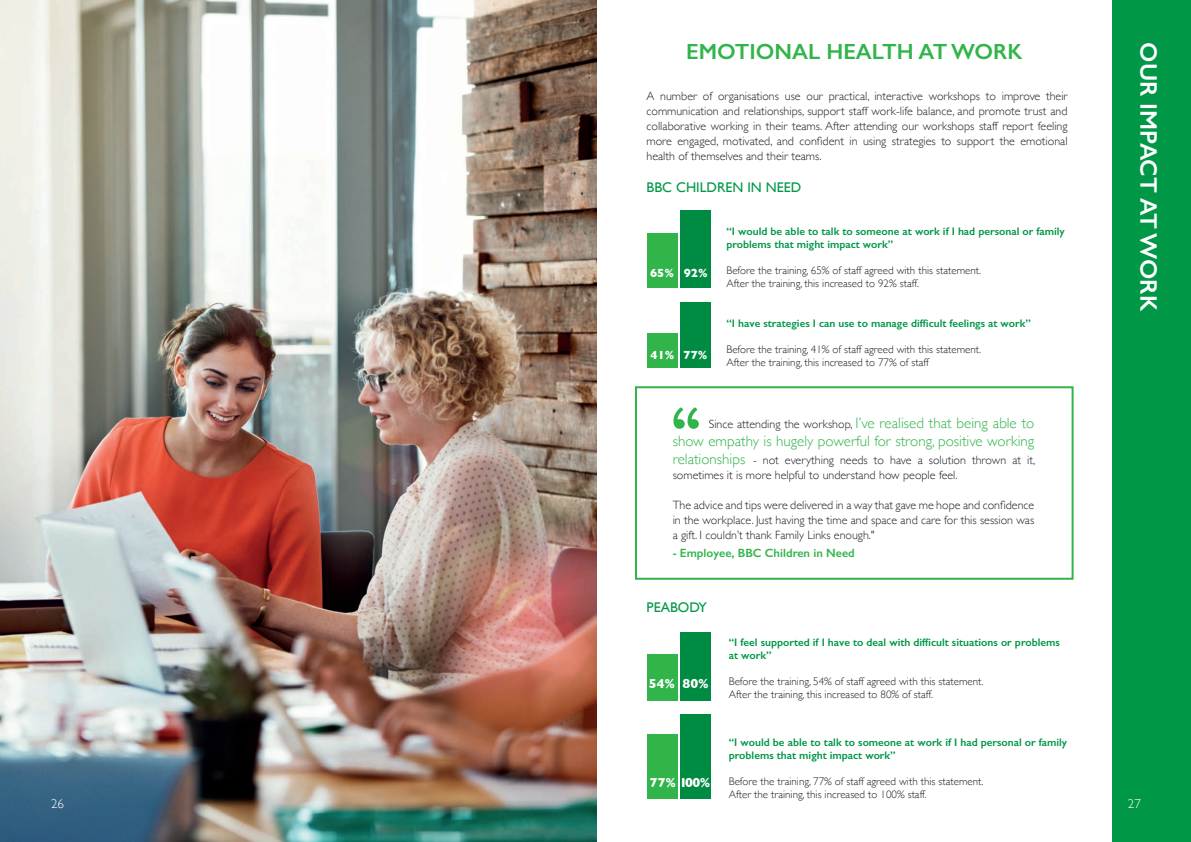
<style>
.page{position:relative;width:1191px;height:842px;background:#fff}
.page>*{position:absolute;margin:0;border:0;box-sizing:border-box;transform-origin:0 0}
.Title_orange{font:600 24px "Gill Sans";color:#fff}
.Title_orange-2{font:600 22px "Gill Sans";color:#31b44a}
.Paragraph_Slightly_B{font:300 15px/18px "Gill Sans";color:#31b44a;text-align:right}
.Subtitle_left{font:14px "Gill Sans";color:#009747}
.t1{font:700 13.2px "Gill Sans";color:#fff}
.Paragraph_bigger{font:300 13px "Gill Sans";color:#fff}
.Paragraph_Slightly_B-2{font:300 12px/15px "Gill Sans";color:#231f20;text-align:justify}
.Quote-Name-Colour{font:600 12px "Gill Sans";color:#31b44a}
.Percentage_bar{font:700 12px "Gill Sans";color:#fff}
.Paragraph{font:300 11px "Gill Sans";color:#231f20}
.Paragraph-2{font:600 11px/13px "Gill Sans";color:#009747}
.s1{font-size:12px;color:#231f20}
.s2{font-size:15px;color:#31b44a}
</style>
<div class="page">
<img style="left:0;top:0;width:596px;height:842px">
<div style="left:681px;top:302px;width:30px;height:66px;background:#008b42"></div>
<div style="left:647px;top:333px;width:30px;height:35px;background:#31b44a"></div>
<div style="left:681px;top:210px;width:30px;height:78px;background:#008b42"></div>
<div style="left:647px;top:233px;width:30px;height:55px;background:#31b44a"></div>
<div style="left:1112px;top:0;width:79px;height:842px;background:#009747"></div>
<div style="left:680px;top:632px;width:30px;height:69px;background:#008b42"></div>
<div style="left:647px;top:655px;width:30px;height:46px;background:#31b44a"></div>
<div style="left:635px;top:386px;width:438px;height:194px;border:2px solid #31b44a"></div>
<svg style="left:673px;top:407px;width:26px;height:22px"></svg>
<div style="left:681px;top:714px;width:30px;height:85px;background:#008b42"></div>
<div style="left:647px;top:734px;width:30px;height:65px;background:#31b44a"></div>
<p class="Paragraph_bigger" style="left:51px;top:794px;width:15px">26</p>
<p class="Title_orange-2" style="left:686px;top:38px;width:338px">EMOTIONAL HEALTH AT WORK</p>
<p class="Paragraph_Slightly_B-2" style="left:646px;top:88px;width:422px">A number of organisations use our practical, interactive workshops to improve their communication and relationships, support staff work-life balance, and promote trust and collaborative working in their teams. After attending our workshops staff report feeling more engaged, motivated, and confident in using strategies to support the emotional health of themselves and their teams.</p>
<p class="Subtitle_left" style="left:646px;top:179px;width:156px">BBC CHILDREN IN NEED</p>
<p class="Percentage_bar" style="left:650px;top:263px;width:25px">65%</p>
<p class="Percentage_bar" style="left:684px;top:263px;width:25px">92%</p>
<p class="Percentage_bar" style="left:650px;top:345px;width:25px">41%</p>
<p class="Percentage_bar" style="left:683px;top:345px;width:25px">77%</p>
<p class="Paragraph-2" style="left:726px;top:225px;width:340px">“I would be able to talk to someone at work if I had personal or family problems that might impact work”</p>
<p class="Paragraph" style="left:726px;top:262px;width:256px">Before the training, 65% of staff agreed with this statement.</p>
<p class="Paragraph" style="left:726px;top:275px;width:194px">After the training, this increased to 92% staff.</p>
<p class="Paragraph-2" style="left:726px;top:316px;width:306px">“I have strategies I can use to manage difficult feelings at work”</p>
<p class="Paragraph" style="left:726px;top:340px;width:256px">Before the training, 41% of staff agreed with this statement.</p>
<p class="Paragraph" style="left:726px;top:353px;width:204px">After the training, this increased to 77% of staff</p>
<p class="Paragraph_Slightly_B" style="left:672px;top:413px;width:363px"><span class="s1">Since attending the workshop,</span> I’ve realised that being able to<br>show empathy is hugely powerful for strong, positive working</p>
<p class="Paragraph_Slightly_B-2" style="left:672px;top:452px;width:364px"><span class="s2">relationships</span> - not everything needs to have a solution thrown at it, sometimes it is more helpful to understand how people feel.</p>
<p class="Paragraph_Slightly_B-2" style="left:672px;top:497px;width:363px">The advice and tips were delivered in a way that gave me hope and confidence in the workplace. Just having the time and space and care for this session was a gift. I couldn’t thank Family Links enough."</p>
<p class="Quote-Name-Colour" style="left:672px;top:545px;width:184px">- Employee, BBC Children in Need</p>
<p class="Subtitle_left" style="left:646px;top:599px;width:62px">PEABODY</p>
<p class="t1" style="left:649px;top:673px;width:28px">54%</p>
<p class="t1" style="left:682px;top:673px;width:28px">80%</p>
<p class="t1" style="left:650px;top:772px;width:62px">77% 100%</p>
<p class="Paragraph-2" style="left:729px;top:636px;width:332px">“I feel supported if I have to deal with difficult situations or problems at work”</p>
<p class="Paragraph" style="left:729px;top:673px;width:256px">Before the training, 54% of staff agreed with this statement.</p>
<p class="Paragraph" style="left:729px;top:686px;width:206px">After the training, this increased to 80% of staff.</p>
<p class="Paragraph-2" style="left:729px;top:735px;width:340px">“I would be able to talk to someone at work if I had personal or family problems that might impact work”</p>
<p class="Paragraph" style="left:729px;top:772px;width:256px">Before the training, 77% of staff agreed with this statement.</p>
<p class="Paragraph" style="left:729px;top:785px;width:199px">After the training, this increased to 100% staff.</p>
<p class="Title_orange" style="left:1163px;top:42px;width:271px;rotate:90deg">OUR IMPACT AT WORK</p>
<p class="Paragraph_bigger" style="left:1128px;top:794px;width:14px">27</p>
</div>
